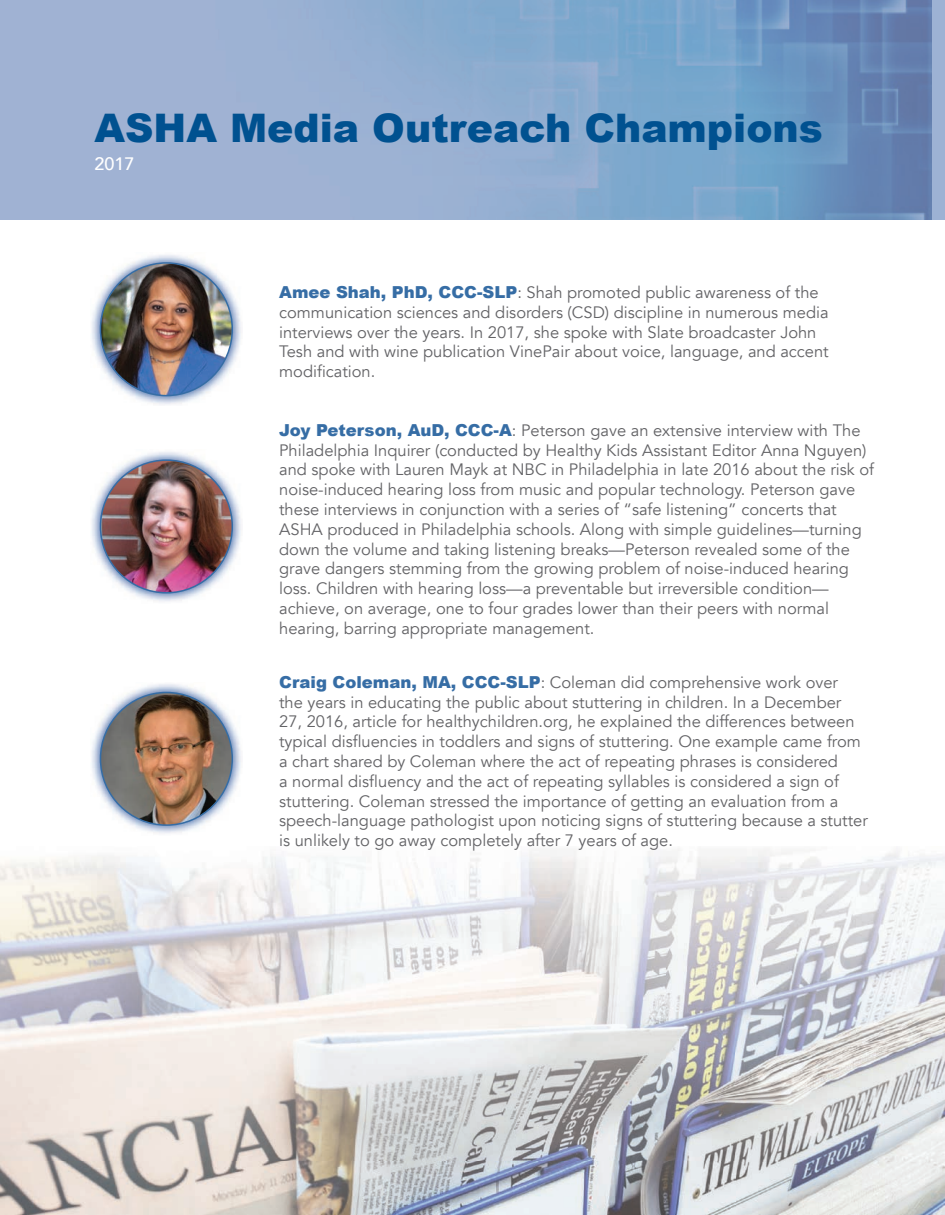
<style>
.page{position:relative;width:945px;height:1215px;background:#fff}
.page>*{position:absolute;margin:0;border:0;box-sizing:border-box;transform-origin:0 0}
.t1{font:900 39.3px "Arial";color:#005190}
.t2{font:500 18px "Avenir";color:#fff}
.t3{font:16.5px/19.8px "Avenir";color:#636366}
.s1{font-family:"Arial";font-weight:900;color:#366da5}
</style>
<div class="page">
<img style="left:0;top:849px;width:945px;height:366px">
<div style="left:932px;top:0;width:13px;height:220px;background:#9db2d4"></div>
<img style="left:0;top:0;width:932px;height:220px">
<img style="left:91px;top:255px;width:150px;height:150px">
<img style="left:100px;top:263px;width:132px;height:133px;border-radius:66px">
<img style="left:91px;top:452px;width:150px;height:150px">
<img style="left:100px;top:460px;width:132px;height:133px;border-radius:66px">
<img style="left:91px;top:684px;width:150px;height:150px">
<img style="left:100px;top:692px;width:132px;height:133px;border-radius:66px">
<h1 class="t1" style="left:94px;top:99px;width:730px">ASHA Media Outreach Champions</h1>
<p class="t2" style="left:94px;top:148px;width:42px">2017</p>
<p class="t3" style="left:279px;top:283px;width:551px"><span class="s1">Amee Shah, PhD, CCC-SLP</span>: Shah promoted public awareness of the communication sciences and disorders (CSD) discipline in numerous media interviews over the years. In 2017, she spoke with Slate broadcaster John Tesh and with wine publication VinePair about voice, language, and accent modification.</p>
<p class="t3" style="left:279px;top:420px;width:596px"><span class="s1">Joy Peterson, AuD, CCC-A</span>: Peterson gave an extensive interview with The Philadelphia Inquirer (conducted by Healthy Kids Assistant Editor Anna Nguyen) and spoke with Lauren Mayk at NBC in Philadelphia in late 2016 about the risk of noise-induced hearing loss from music and popular technology. Peterson gave these interviews in conjunction with a series of “safe listening” concerts that ASHA produced in Philadelphia schools. Along with simple guidelines—turning down the volume and taking listening breaks—Peterson revealed some of the grave dangers stemming from the growing problem of noise-induced hearing loss. Children with hearing loss—a preventable but irreversible condition— achieve, on average, one to four grades lower than their peers with normal hearing, barring appropriate management.</p>
<p class="t3" style="left:279px;top:673px;width:590px"><span class="s1">Craig Coleman, MA, CCC-SLP</span>: Coleman did comprehensive work over<br>the years in educating the public about stuttering in children. In a December 27, 2016, article for healthychildren.org, he explained the differences between typical disfluencies in toddlers and signs of stuttering. One example came from a chart shared by Coleman where the act of repeating phrases is considered<br>a normal disfluency and the act of repeating syllables is considered a sign of stuttering. Coleman stressed the importance of getting an evaluation from a speech-language pathologist upon noticing signs of stuttering because a stutter is unlikely to go away completely after 7 years of age.</p>
</div>
